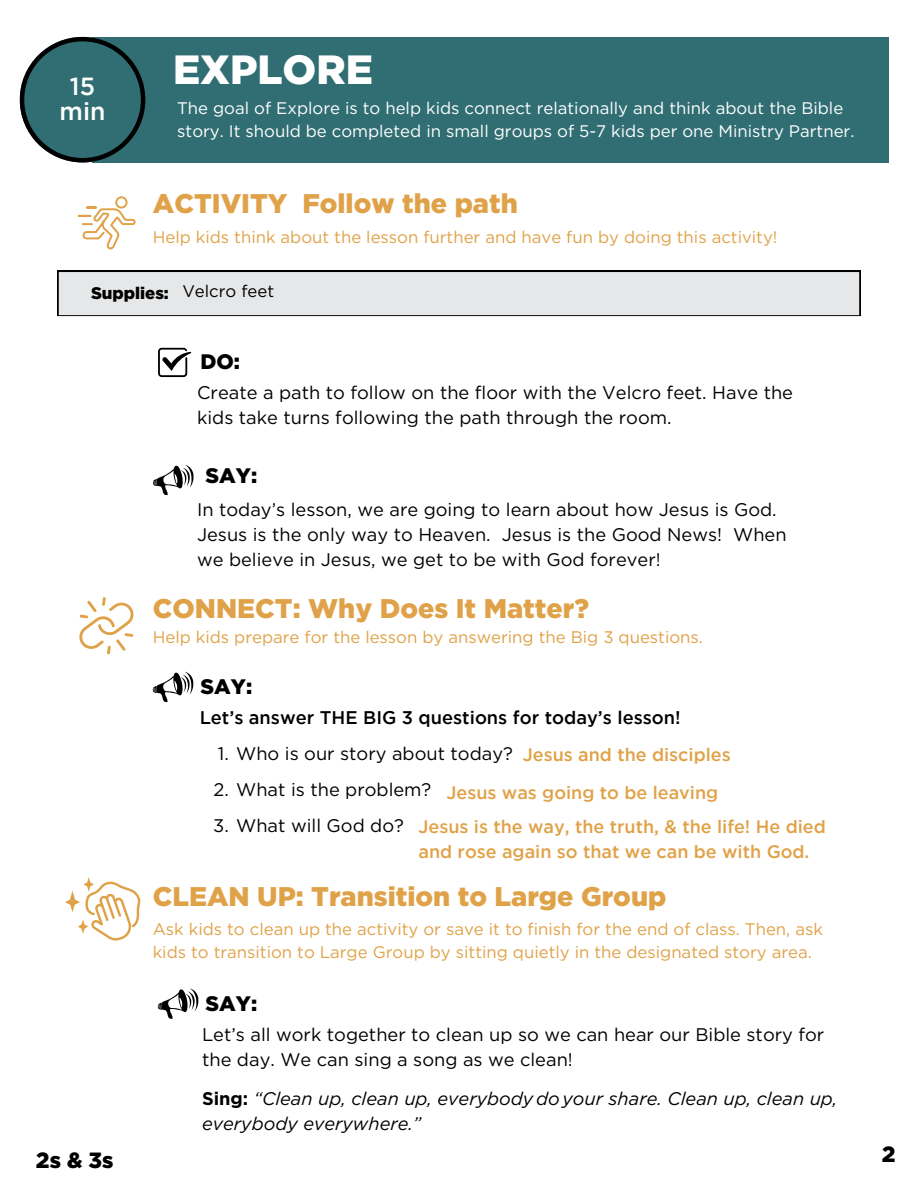
<style>
.page{position:relative;width:918px;height:1188px;background:#fff}
.page>*{position:absolute;margin:0;border:0;box-sizing:border-box;transform-origin:0 0}
.t1{font:900 40.8px "Gotham";color:#fff}
.t2{font:900 27px "Gotham";color:#e0a248}
.t3{font:500 24.75px/24.8px "Gotham";color:#fff;text-align:center}
.t4{font:900 22.05px "Gotham";color:#000}
.t5{font:900 21px "Gotham";color:#000}
.t6{font:18.3px/24.8px "Gotham";color:#000}
.t7{font:italic 18.3px/24.8px "Gotham";color:#000}
.t8{font:500 18.3px "Gotham";color:#000}
.t9{font:500 18px/24.8px "Gotham";color:#e0a248}
.t10{font:16.8px/22.5px "Gotham";color:#e0a248}
.t11{font:16.8px "Gotham";color:#fff}
.t12{font:16.8px "Gotham";color:#000}
.t13{font:900 16.8px "Gotham";color:#000}
.s1{font-weight:700;font-style:normal}
</style>
<div class="page">
<div style="left:58px;top:271px;width:802px;height:45px;background:#e6e7e8"></div>
<svg style="left:158px;top:348px;width:33px;height:29px"></svg>
<svg style="left:65px;top:877px;width:76px;height:64px"></svg>
<svg style="left:158px;top:988px;width:40px;height:31px"></svg>
<svg style="left:79px;top:597px;width:55px;height:58px"></svg>
<svg style="left:153px;top:672px;width:40px;height:30px"></svg>
<div style="left:92px;top:37px;width:797px;height:125px;background:#316e73"></div>
<svg style="left:20px;top:37px;width:125px;height:125px"></svg>
<svg style="left:153px;top:465px;width:40px;height:30px"></svg>
<svg style="left:77px;top:196px;width:59px;height:54px"></svg>
<h5 class="t3" style="left:60px;top:74px;width:47px">15 min</h5>
<p class="t1" style="left:173px;top:45px;width:201px">EXPLORE</p>
<p class="t11" style="left:177px;top:98px;width:668px">The goal of Explore is to help kids connect relationally and think about the Bible</p>
<p class="t11" style="left:177px;top:120px;width:679px">story. It should be completed in small groups of 5-7 kids per one Ministry Partner.</p>
<h2 class="t2" style="left:153px;top:188px;width:366px">ACTIVITY Follow the path</h2>
<h1 class="t10" style="left:153px;top:225px;width:626px">Help kids think about the lesson further and have fun by doing this activity!</h1>
<h2 class="t13" style="left:91px;top:283px;width:79px">Supplies:</h2>
<p class="t12" style="left:182px;top:284px;width:93px">Velcro feet</p>
<h2 class="t5" style="left:200px;top:350px;width:41px">DO:</h2>
<p class="t6" style="left:197px;top:380px;width:598px">Create a path to follow on the floor with the Velcro feet. Have the kids take turns following the path through the room.</p>
<h5 class="t5" style="left:206px;top:463px;width:53px">SAY:</h5>
<h5 class="t6" style="left:197px;top:497px;width:591px">In today’s lesson, we are going to learn about how Jesus is God.<br>Jesus is the only way to Heaven. Jesus is the Good News! When we believe in Jesus, we get to be with God forever!</h5>
<h3 class="t2" style="left:153px;top:593px;width:438px">CONNECT: Why Does It Matter?</h3>
<p class="t10" style="left:153px;top:626px;width:552px">Help kids prepare for the lesson by answering the Big 3 questions.</p>
<p class="t5" style="left:200px;top:674px;width:53px">SAY:</p>
<h3 class="t8" style="left:200px;top:708px;width:483px">Let’s answer THE BIG 3 questions for today’s lesson!</h3>
<p class="t6" style="left:218px;top:742px;width:297px">1. Who is our story about today?</p>
<p class="t6" style="left:214px;top:778px;width:219px">2. What is the problem?</p>
<h2 class="t6" style="left:213px;top:814px;width:192px">3. What will God do?</h2>
<p class="t9" style="left:523px;top:742px;width:209px">Jesus and the disciples</p>
<h3 class="t9" style="left:446px;top:780px;width:273px">Jesus was going to be leaving</h3>
<h5 class="t9" style="left:419px;top:814px;width:409px">Jesus is the way, the truth, &amp; the life! He died and rose again so that we can be with God.</h5>
<p class="t2" style="left:153px;top:881px;width:515px">CLEAN UP: Transition to Large Group</p>
<p class="t10" style="left:153px;top:918px;width:672px">Ask kids to clean up the activity or save it to finish for the end of class. Then, ask kids to transition to Large Group by sitting quietly in the designated story area.</p>
<p class="t5" style="left:206px;top:991px;width:53px">SAY:</p>
<p class="t6" style="left:202px;top:1022px;width:624px">Let’s all work together to clean up so we can hear our Bible story for the day. We can sing a song as we clean!</p>
<p class="t7" style="left:202px;top:1086px;width:637px"><span class="s1">Sing:</span> “Clean up, clean up, everybodydoyour share. Clean up, clean up, everybody everywhere.”</p>
<h5 class="t4" style="left:36px;top:1148px;width:79px">2s &amp; 3s</h5>
<p class="t4" style="left:882px;top:1142px;width:15px">2</p>
</div>
